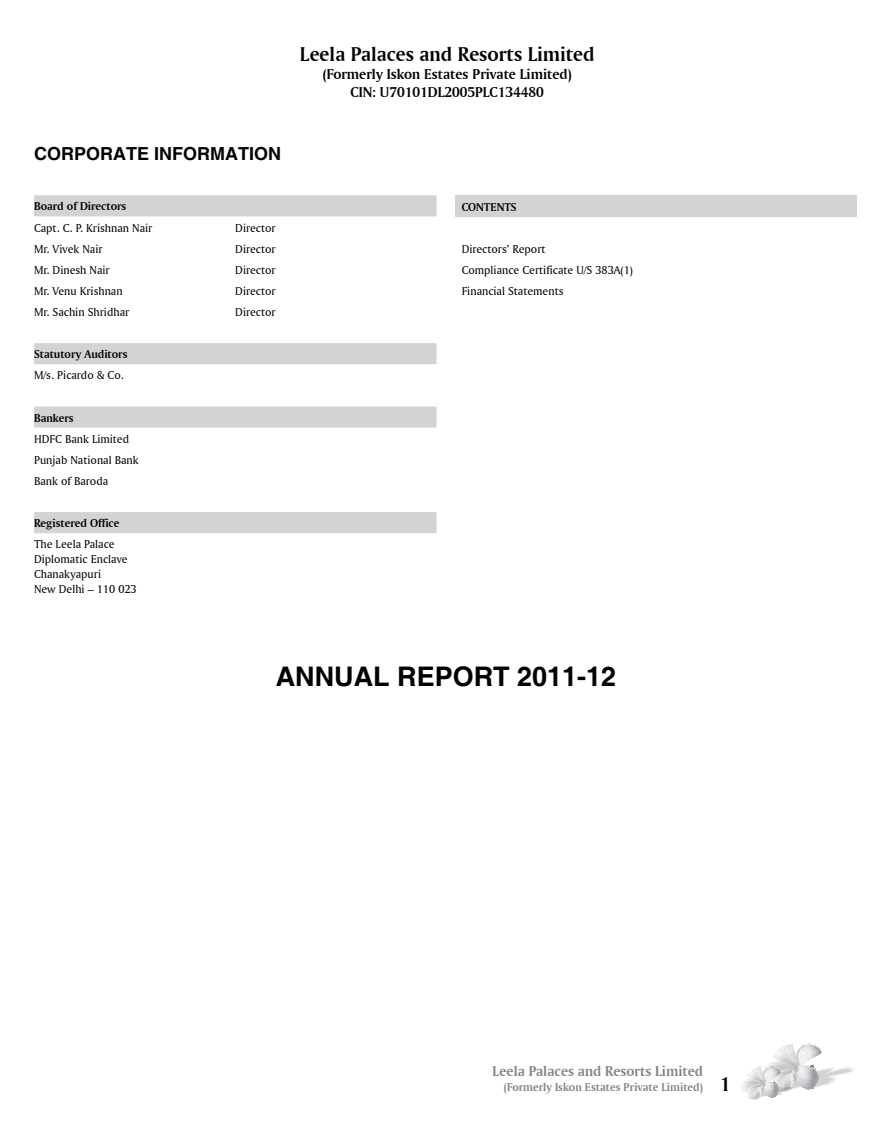
<style>
.page{position:relative;width:891px;height:1134px;background:#fff}
.page>*{position:absolute;margin:0;border:0;box-sizing:border-box;transform-origin:0 0}
.t1{font:700 27px "Helvetica";color:#000}
.t2{font:21px "Amerigo BT Bold A";color:#000}
.t3{font:700 18px "Helvetica";color:#000}
.t4{font:15px/18px "Amerigo BT Bold A";color:#000;text-align:center}
.t5{font:15px "Amerigo BT Bold A";color:#808285}
.t6{font:12px/21.1px "Amerigo BT Roman A";color:#000}
.t7{font:12px "Amerigo BT Bold A";color:#000}
.t8{font:12px "Amerigo BT Bold A";color:#808285}
</style>
<div class="page">
<svg style="left:741px;top:1044px;width:113px;height:56px"></svg>
<svg style="left:34px;top:195px;width:402px;height:338px"></svg>
<div style="left:456px;top:196px;width:401px;height:21px;background:#d1d3d4"></div>
<h3 class="t3" style="left:34px;top:143px;width:248px">CORPORATE INFORMATION</h3>
<p class="t7" style="left:34px;top:199px;width:94px">Board of Directors</p>
<p class="t6" style="left:34px;top:217px;width:120px">Capt. C. P. Krishnan Nair</p>
<p class="t6" style="left:235px;top:217px;width:42px">Director</p>
<p class="t6" style="left:34px;top:238px;width:70px">Mr. Vivek Nair</p>
<p class="t6" style="left:235px;top:238px;width:42px">Director</p>
<p class="t6" style="left:34px;top:259px;width:77px">Mr. Dinesh Nair</p>
<p class="t6" style="left:235px;top:259px;width:42px">Director</p>
<p class="t6" style="left:34px;top:280px;width:90px">Mr. Venu Krishnan</p>
<p class="t6" style="left:235px;top:280px;width:42px">Director</p>
<p class="t6" style="left:34px;top:301px;width:97px">Mr. Sachin Shridhar</p>
<p class="t6" style="left:235px;top:301px;width:42px">Director</p>
<p class="t7" style="left:34px;top:347px;width:95px">Statutory Auditors</p>
<p class="t6" style="left:34px;top:365px;width:91px">M/s. Picardo &amp; Co.</p>
<p class="t7" style="left:34px;top:410px;width:41px">Bankers</p>
<p class="t6" style="left:34px;top:428px;width:106px">HDFC Bank Limited<br>Punjab National Bank<br>Bank of Baroda</p>
<p class="t7" style="left:34px;top:516px;width:87px">Registered Office</p>
<p class="t6" style="left:34px;top:537px;width:104px;line-height:15px">The Leela Palace<br>Diplomatic Enclave<br>Chanakyapuri<br>New Delhi – 110 023</p>
<h2 class="t2" style="left:300px;top:41px;width:296px">Leela Palaces and Resorts Limited</h2>
<p class="t4" style="left:323px;top:65px;width:250px">(Formerly Iskon Estates Private Limited)<br>CIN: U70101DL2005PLC134480</p>
<p class="t7" style="left:462px;top:199px;width:56px">CONTENTS</p>
<p class="t6" style="left:462px;top:238px;width:173px">Directors’ Report<br>Compliance Certificate U/S 383A(1)<br>Financial Statements</p>
<h1 class="t1" style="left:276px;top:660px;width:342px">ANNUAL REPORT 2011-12</h1>
<p class="t5" style="left:493px;top:1062px;width:212px">Leela Palaces and Resorts Limited</p>
<p class="t8" style="left:504px;top:1080px;width:201px">(Formerly Iskon Estates Private Limited)</p>
<h2 class="t2" style="left:720px;top:1072px;width:12px">1</h2>
</div>
